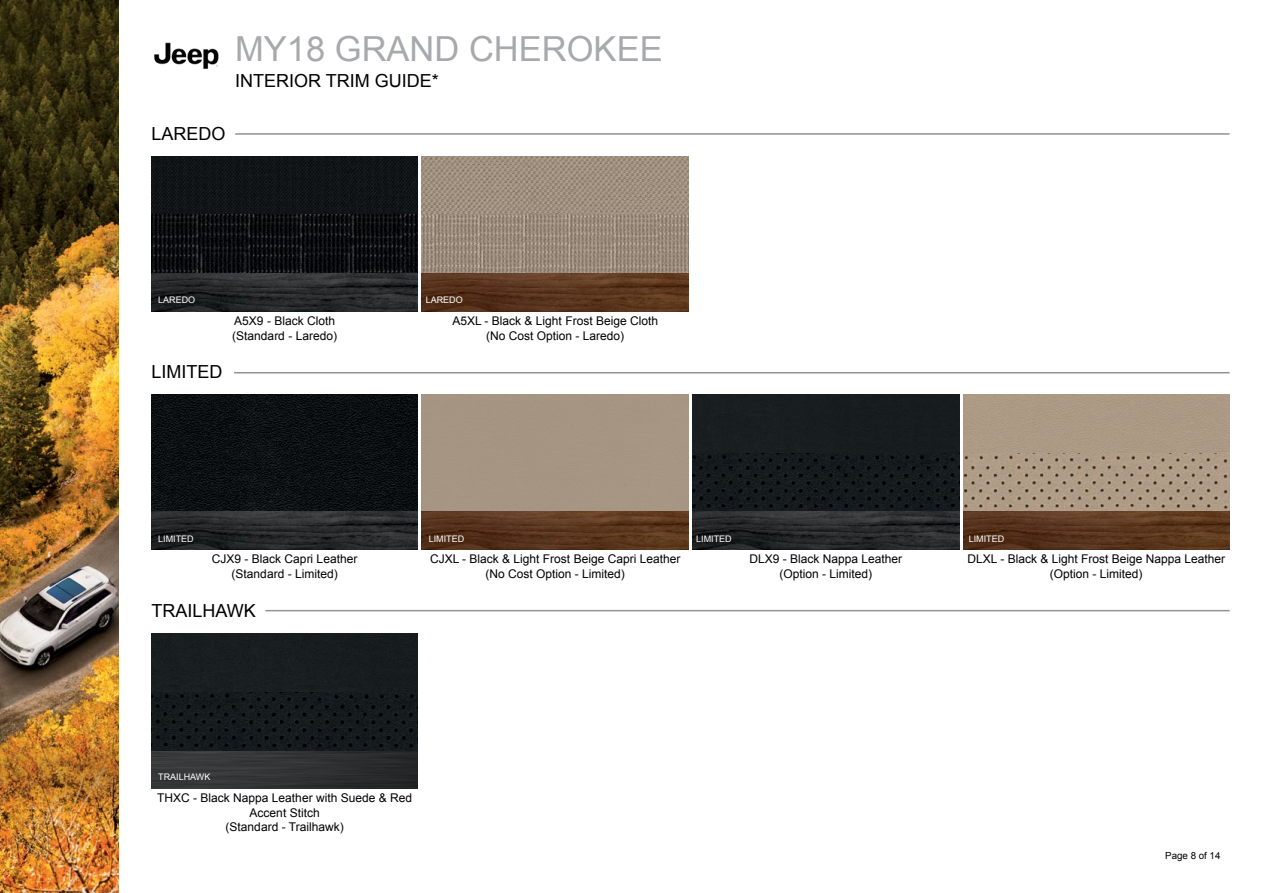
<style>
.page{position:relative;width:1263px;height:893px;background:#fff}
.page>*{position:absolute;margin:0;border:0;box-sizing:border-box;transform-origin:0 0}
.t1{font:34.5px "Arial";color:#a7a9ac}
.t2{font:18px "Arial";color:#000}
.t3{font:12px/14.4px "Arial";color:#000;text-align:center}
.t4{font:9.75px "Arial";color:#000}
.t5{font:9px "Arial";color:#fff}
</style>
<div class="page">
<img style="left:154px;top:42px;width:65px;height:27px">
<img style="left:151px;top:157px;width:267px;height:155px">
<img style="left:422px;top:157px;width:266px;height:155px">
<img style="left:151px;top:395px;width:267px;height:155px">
<img style="left:692px;top:395px;width:267px;height:155px">
<img style="left:963px;top:395px;width:266px;height:155px">
<img style="left:151px;top:634px;width:267px;height:155px">
<img style="left:422px;top:395px;width:266px;height:155px">
<hr style="left:235px;top:133px;width:994px;height:2px;background:#919294">
<hr style="left:234px;top:372px;width:995px;height:1px;background:#919294">
<hr style="left:265px;top:610px;width:964px;height:1px;background:#919294">
<img style="left:0;top:0;width:118px;height:893px">
<h1 class="t1" style="left:235px;top:27px;width:429px">MY18 GRAND CHEROKEE</h1>
<h2 class="t2" style="left:235px;top:69px;width:205px">INTERIOR TRIM GUIDE*</h2>
<h2 class="t2" style="left:151px;top:121px;width:76px">LAREDO</h2>
<p class="t5" style="left:158px;top:294px;width:39px">LAREDO</p>
<h2 class="t2" style="left:151px;top:359px;width:73px">LIMITED</h2>
<p class="t5" style="left:426px;top:294px;width:39px">LAREDO</p>
<p class="t3" style="left:232px;top:314px;width:106px;text-align:left">A5X9 - Black Cloth (Standard - Laredo)</p>
<p class="t3" style="left:452px;top:314px;width:207px">A5XL - Black &amp; Light Frost Beige Cloth (No Cost Option - Laredo)</p>
<p class="t5" style="left:158px;top:533px;width:37px">LIMITED</p>
<p class="t5" style="left:429px;top:533px;width:37px">LIMITED</p>
<p class="t5" style="left:696px;top:533px;width:37px">LIMITED</p>
<p class="t5" style="left:969px;top:533px;width:37px">LIMITED</p>
<p class="t3" style="left:212px;top:552px;width:147px">CJX9 - Black Capri Leather (Standard - Limited)</p>
<h2 class="t2" style="left:151px;top:598px;width:106px">TRAILHAWK</h2>
<p class="t3" style="left:430px;top:552px;width:252px">CJXL - Black &amp; Light Frost Beige Capri Leather (No Cost Option - Limited)</p>
<p class="t3" style="left:749px;top:552px;width:154px">DLX9 - Black Nappa Leather (Option - Limited)</p>
<p class="t3" style="left:967px;top:552px;width:259px">DLXL - Black &amp; Light Frost Beige Nappa Leather (Option - Limited)</p>
<p class="t5" style="left:158px;top:771px;width:54px">TRAILHAWK</p>
<p class="t3" style="left:157px;top:791px;width:256px">THXC - Black Nappa Leather with Suede &amp; Red<br>Accent Stitch<br>(Standard - Trailhawk)</p>
<p class="t4" style="left:1165px;top:849px;width:57px">Page 8 of 14</p>
</div>
